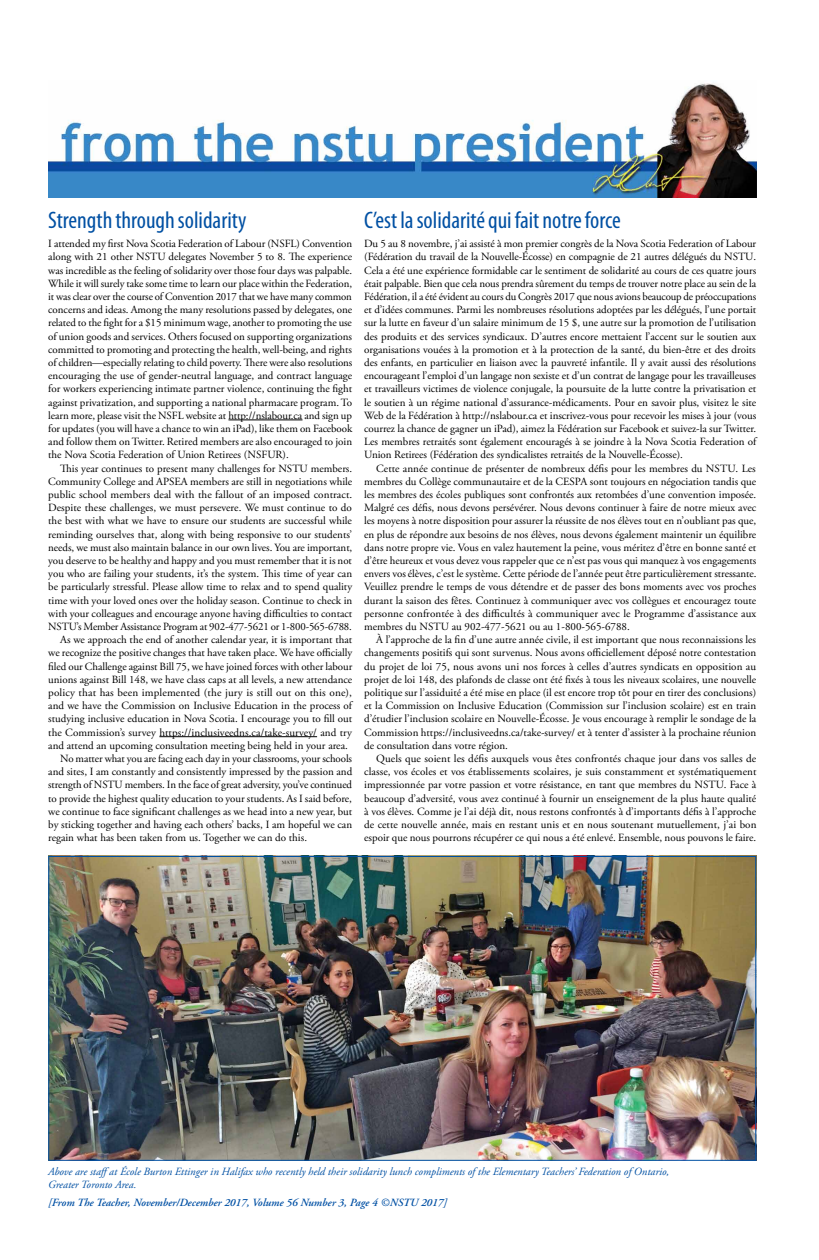
<style>
.page{position:relative;width:819px;height:1260px;background:#fff}
.page>*{position:absolute;margin:0;border:0;box-sizing:border-box;transform-origin:0 0}
.t1{font:condensed 24px "Myriad Pro";color:#0050a3}
.t2{font:11px/13.2px "Adobe Garamond Pro";color:#000;text-align:justify}
.t3{font:italic 11px/13.2px "Adobe Garamond Pro";color:#0050a3}
.t4{font:italic 600 11px "Adobe Garamond";color:#0050a4}
</style>
<div class="page">
<img style="left:48px;top:82px;width:708px;height:115px">
<hr style="left:228px;top:420px;width:75px;height:1px;background:#000">
<hr style="left:159px;top:736px;width:158px;height:1px;background:#000">
<img style="left:50px;top:858px;width:704px;height:301px">
<h1 class="t1" style="left:48px;top:207px;width:200px">Strength through solidarity</h1>
<p class="t2" style="left:48px;top:238px;width:306px">I attended my first Nova Scotia Federation of Labour (NSFL) Convention along with 21 other NSTU delegates November 5 to 8. The experience was incredible as the feeling of solidarity over those four days was palpable.<br>While it will surely take some time to learn our place within the Federation, it was clear over the course of Convention 2017 that we have many common concerns and ideas. Among the many resolutions passed by delegates, one related to the fight for a $15 minimum wage, another to promoting the use of union goods and services. Others focused on supporting organizations committed to promoting and protecting the health, well-being, and rights of children—especially relating to child poverty. There were also resolutions encouraging the use of gender-neutral language, and contract language for workers experiencing intimate partner violence, continuing the fight against privatization, and supporting a national pharmacare program. To learn more, please visit the NSFL website at http://nslabour.ca and sign up for updates (you will have a chance to win an iPad), like them on Facebook and follow them on Twitter. Retired members are also encouraged to join the Nova Scotia Federation of Union Retirees (NSFUR).</p>
<p class="t2" style="left:60px;top:462px;width:294px">This year continues to present many challenges for NSTU members.</p>
<p class="t2" style="left:48px;top:475px;width:306px">Community College and APSEA members are still in negotiations while</p>
<p class="t2" style="left:48px;top:488px;width:306px">public school members deal with the fallout of an imposed contract.</p>
<p class="t2" style="left:48px;top:502px;width:305px">Despite these challenges, we must persevere. We must continue to do</p>
<p class="t2" style="left:48px;top:515px;width:305px">the best with what we have to ensure our students are successful while</p>
<p class="t2" style="left:48px;top:528px;width:305px">reminding ourselves that, along with being responsive to our students’</p>
<p class="t2" style="left:48px;top:541px;width:306px">needs, we must also maintain balance in our own lives. You are important,</p>
<p class="t2" style="left:48px;top:554px;width:305px">you deserve to be healthy and happy and you must remember that it is not</p>
<p class="t2" style="left:48px;top:568px;width:305px">you who are failing your students, it’s the system. This time of year can</p>
<p class="t2" style="left:48px;top:581px;width:305px">be particularly stressful. Please allow time to relax and to spend quality</p>
<p class="t2" style="left:48px;top:594px;width:306px">time with your loved ones over the holiday season. Continue to check in</p>
<p class="t2" style="left:48px;top:607px;width:306px">with your colleagues and encourage anyone having difficulties to contact</p>
<p class="t2" style="left:48px;top:620px;width:305px">NSTU’s Member Assistance Program at 902-477-5621 or 1-800-565-6788.</p>
<p class="t2" style="left:60px;top:634px;width:294px">As we approach the end of another calendar year, it is important that</p>
<p class="t2" style="left:48px;top:647px;width:306px">we recognize the positive changes that have taken place. We have officially</p>
<p class="t2" style="left:48px;top:660px;width:306px">filed our Challenge against Bill 75, we have joined forces with other labour</p>
<p class="t2" style="left:48px;top:673px;width:305px">unions against Bill 148, we have class caps at all levels, a new attendance</p>
<p class="t2" style="left:48px;top:686px;width:305px">policy that has been implemented (the jury is still out on this one),</p>
<p class="t2" style="left:48px;top:700px;width:305px">and we have the Commission on Inclusive Education in the process of</p>
<p class="t2" style="left:48px;top:713px;width:305px">studying inclusive education in Nova Scotia. I encourage you to fill out</p>
<p class="t2" style="left:48px;top:726px;width:305px">the Commission’s survey https://inclusiveedns.ca/take-survey/ and try</p>
<p class="t2" style="left:48px;top:739px;width:301px">and attend an upcoming consultation meeting being held in your area.</p>
<p class="t2" style="left:60px;top:752px;width:293px">No matter what you are facing each day in your classrooms, your schools</p>
<p class="t2" style="left:48px;top:766px;width:306px">and sites, I am constantly and consistently impressed by the passion and</p>
<p class="t2" style="left:48px;top:779px;width:305px">strength of NSTU members. In the face of great adversity, you’ve continued</p>
<p class="t2" style="left:48px;top:792px;width:305px">to provide the highest quality education to your students. As I said before,</p>
<p class="t2" style="left:48px;top:805px;width:306px">we continue to face significant challenges as we head into a new year, but</p>
<p class="t2" style="left:48px;top:818px;width:305px">by sticking together and having each others’ backs, I am hopeful we can</p>
<p class="t2" style="left:48px;top:832px;width:260px">regain what has been taken from us. Together we can do this.</p>
<h1 class="t1" style="left:364px;top:207px;width:258px">C’est la solidarité qui fait notre force</h1>
<p class="t2" style="left:364px;top:238px;width:394px">Du 5 au 8 novembre, j’ai assisté à mon premier congrès de la Nova Scotia Federation of Labour (Fédération du travail de la Nouvelle-Écosse) en compagnie de 21 autres délégués du NSTU.<br>Cela a été une expérience formidable car le sentiment de solidarité au cours de ces quatre jours était palpable. Bien que cela nous prendra sûrement du temps de trouver notre place au sein de la Fédération, il a été évident au cours du Congrès 2017 que nous avions beaucoup de préoccupations et d’idées communes. Parmi les nombreuses résolutions adoptées par les délégués, l’une portait sur la lutte en faveur d’un salaire minimum de 15 $, une autre sur la promotion de l’utilisation des produits et des services syndicaux. D’autres encore mettaient l’accent sur le soutien aux organisations vouées à la promotion et à la protection de la santé, du bien-être et des droits des enfants, en particulier en liaison avec la pauvreté infantile. Il y avait aussi des résolutions encourageant l’emploi d’un langage non sexiste et d’un contrat de langage pour les travailleuses et travailleurs victimes de violence conjugale, la poursuite de la lutte contre la privatisation et le soutien à un régime national d’assurance-médicaments. Pour en savoir plus, visitez le site Web de la Fédération à http://nslabour.ca et inscrivez-vous pour recevoir les mises à jour (vous courrez la chance de gagner un iPad), aimez la Fédération sur Facebook et suivez-la sur Twitter.<br>Les membres retraités sont également encouragés à se joindre à la Nova Scotia Federation of Union Retirees (Fédération des syndicalistes retraités de la Nouvelle-Écosse).</p>
<p class="t2" style="left:364px;top:462px;width:394px;text-indent:12px">Cette année continue de présenter de nombreux défis pour les membres du NSTU. Les membres du Collège communautaire et de la CESPA sont toujours en négociation tandis que les membres des écoles publiques sont confrontés aux retombées d’une convention imposée.<br>Malgré ces défis, nous devons persévérer. Nous devons continuer à faire de notre mieux avec les moyens à notre disposition pour assurer la réussite de nos élèves tout en n’oubliant pas que, en plus de répondre aux besoins de nos élèves, nous devons également maintenir un équilibre dans notre propre vie. Vous en valez hautement la peine, vous méritez d’être en bonne santé et d’être heureux et vous devez vous rappeler que ce n’est pas vous qui manquez à vos engagements envers vos élèves, c’est le système. Cette période de l’année peut être particulièrement stressante.<br>Veuillez prendre le temps de vous détendre et de passer des bons moments avec vos proches durant la saison des fêtes. Continuez à communiquer avec vos collègues et encouragez toute personne confrontée à des difficultés à communiquer avec le Programme d’assistance aux membres du NSTU au 902-477-5621 ou au 1-800-565-6788.</p>
<p class="t2" style="left:364px;top:634px;width:394px;text-indent:12px">À l’approche de la fin d’une autre année civile, il est important que nous reconnaissions les changements positifs qui sont survenus. Nous avons officiellement déposé notre contestation du projet de loi 75, nous avons uni nos forces à celles d’autres syndicats en opposition au projet de loi 148, des plafonds de classe ont été fixés à tous les niveaux scolaires, une nouvelle politique sur l’assiduité a été mise en place (il est encore trop tôt pour en tirer des conclusions) et la Commission on Inclusive Education (Commission sur l’inclusion scolaire) est en train d’étudier l’inclusion scolaire en Nouvelle-Écosse. Je vous encourage à remplir le sondage de la Commission https://inclusiveedns.ca/take-survey/ et à tenter d’assister à la prochaine réunion de consultation dans votre région.</p>
<p class="t2" style="left:364px;top:752px;width:394px;text-indent:12px">Quels que soient les défis auxquels vous êtes confrontés chaque jour dans vos salles de classe, vos écoles et vos établissements scolaires, je suis constamment et systématiquement impressionnée par votre passion et votre résistance, en tant que membres du NSTU. Face à beaucoup d’adversité, vous avez continué à fournir un enseignement de la plus haute qualité à vos élèves. Comme je l’ai déjà dit, nous restons confrontés à d’importants défis à l’approche de cette nouvelle année, mais en restant unis et en nous soutenant mutuellement, j’ai bon espoir que nous pourrons récupérer ce qui nous a été enlevé. Ensemble, nous pouvons le faire.</p>
<p class="t3" style="left:48px;top:1165px;width:623px">Above are staffat École Burton Ettinger in Halifax who recently held their solidarity lunch compliments of the Elementary Teachers’ Federation of Ontario,<br>Greater Toronto Area.</p>
<p class="t4" style="left:48px;top:1197px;width:400px">[From The Teacher, November/December 2017, Volume 56 Number 3, Page 4 ©NSTU 2017]</p>
</div>
